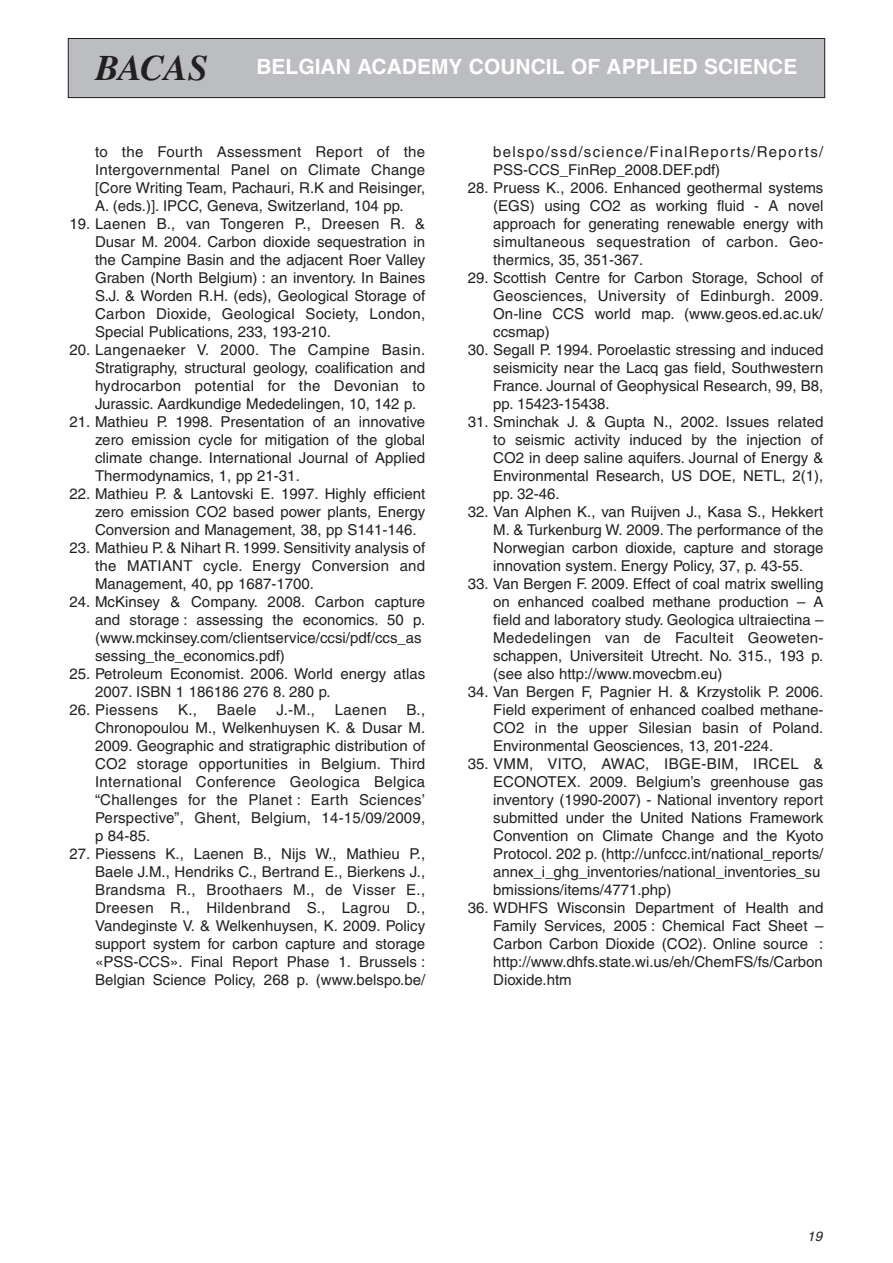
<style>
.page{position:relative;width:893px;height:1263px;background:#fff}
.page>*{position:absolute;margin:0;border:0;box-sizing:border-box;transform-origin:0 0}
.t1{font:italic 700 36px "Times";letter-spacing:-.01em;color:#231f20}
.t2{font:700 21px "Helvetica";color:#fff}
.t3{font:15px/18px "Helvetica";color:#231f20;text-align:justify}
.t4{font:15px/18px "Helvetica";letter-spacing:.09em;color:#231f20}
.t5{font:15px "Helvetica";letter-spacing:.02em;color:#231f20}
.t6{font:italic 13.5px "Helvetica";color:#231f20}
</style>
<div class="page">
<div style="left:68px;top:38px;width:757px;height:60px;background:#bcbdc0"></div>
<div style="left:68px;top:38px;width:757px;height:60px;border:1px solid #231f20"></div>
<h1 class="t1" style="left:95px;top:55px;width:114px">BACAS</h1>
<h2 class="t2" style="left:256px;top:59px;width:543px">BELGIAN ACADEMY COUNCIL OF APPLIED SCIENCE</h2>
<p class="t3" style="left:95px;top:144px;width:332px">to the Fourth Assessment Report of the Intergovernmental Panel on Climate Change [Core Writing Team, Pachauri, R.K and Reisinger, A. (eds.)]. IPCC, Geneva, Switzerland, 104 pp.</p>
<p class="t3" style="left:95px;top:216px;width:332px;text-indent:-26px">19. Laenen B., van Tongeren P., Dreesen R. &amp; Dusar M. 2004. Carbon dioxide sequestration in the Campine Basin and the adjacent Roer Valley Graben (North Belgium) : an inventory. In Baines S.J. &amp; Worden R.H. (eds), Geological Storage of Carbon Dioxide, Geological Society, London, Special Publications, 233, 193-210.</p>
<p class="t3" style="left:95px;top:342px;width:332px;text-indent:-26px">20. Langenaeker V. 2000. The Campine Basin.<br>Stratigraphy, structural geology, coalification and hydrocarbon potential for the Devonian to Jurassic. Aardkundige Mededelingen, 10, 142 p.</p>
<p class="t3" style="left:95px;top:414px;width:332px;text-indent:-26px">21. Mathieu P. 1998. Presentation of an innovative zero emission cycle for mitigation of the global climate change. International Journal of Applied Thermodynamics, 1, pp 21-31.</p>
<p class="t3" style="left:95px;top:486px;width:332px;text-indent:-26px">22. Mathieu P. &amp; Lantovski E. 1997. Highly efficient zero emission CO2 based power plants, Energy Conversion and Management, 38, pp S141-146.</p>
<p class="t3" style="left:95px;top:540px;width:332px;text-indent:-26px">23. Mathieu P. &amp; Nihart R. 1999. Sensitivity analysis of the MATIANT cycle. Energy Conversion and Management, 40, pp 1687-1700.</p>
<p class="t3" style="left:95px;top:594px;width:332px;text-align:left;text-indent:-26px">24. McKinsey &amp; Company. 2008. Carbon capture and storage : assessing the economics. 50 p. (www.mckinsey.com/clientservice/ccsi/pdf/ccs_as sessing_the_economics.pdf)</p>
<p class="t3" style="left:95px;top:666px;width:332px;text-indent:-26px">25. Petroleum Economist. 2006. World energy atlas<br>2007. ISBN 1 186186 276 8. 280 p.</p>
<p class="t5" style="left:70px;top:704px;width:90px">26. Piessens</p>
<p class="t3" style="left:178px;top:702px;width:21px">K.,</p>
<p class="t3" style="left:217px;top:702px;width:41px">Baele</p>
<p class="t3" style="left:276px;top:702px;width:40px">J.-M.,</p>
<p class="t3" style="left:335px;top:702px;width:53px">Laenen</p>
<p class="t3" style="left:95px;top:702px;width:332px;text-indent:311px">B., Chronopoulou M., Welkenhuysen K. &amp; Dusar M.<br>2009. Geographic and stratigraphic distribution of CO2 storage opportunities in Belgium. Third International Conference Geologica Belgica “Challenges for the Planet : Earth Sciences’ Perspective”, Ghent, Belgium, 14-15/09/2009, p 84-85.</p>
<p class="t3" style="left:95px;top:846px;width:332px;text-indent:-26px">27. Piessens K., Laenen B., Nijs W., Mathieu P., Baele J.M., Hendriks C., Bertrand E., Bierkens J., Brandsma R., Broothaers M., de Visser E., Dreesen R., Hildenbrand S., Lagrou D., Vandeginste V. &amp; Welkenhuysen, K. 2009. Policy support system for carbon capture and storage «PSS-CCS». Final Report Phase 1. Brussels :<br>Belgian Science Policy, 268 p. (www.belspo.be/</p>
<p class="t4" style="left:493px;top:144px;width:332px">belspo/ssd/science/FinalReports/Reports/<br>PSS-CCS_FinRep_2008.DEF.pdf)</p>
<p class="t3" style="left:493px;top:180px;width:332px;text-indent:-26px">28. Pruess K., 2006. Enhanced geothermal systems (EGS) using CO2 as working fluid - A novel approach for generating renewable energy with simultaneous sequestration of carbon. Geo&shy;thermics, 35, 351-367.</p>
<p class="t3" style="left:493px;top:270px;width:332px;text-indent:-26px">29. Scottish Centre for Carbon Storage, School of Geosciences, University of Edinburgh. 2009.<br>On-line CCS world map. (www.geos.ed.ac.uk/ ccsmap)</p>
<p class="t3" style="left:493px;top:342px;width:332px;text-indent:-26px">30. Segall P. 1994. Poroelastic stressing and induced seismicity near the Lacq gas field, Southwestern France. Journal of Geophysical Research, 99, B8, pp. 15423-15438.</p>
<p class="t3" style="left:493px;top:414px;width:332px;text-indent:-26px">31. Sminchak J. &amp; Gupta N., 2002. Issues related to seismic activity induced by the injection of CO2 in deep saline aquifers. Journal of Energy &amp; Environmental Research, US DOE, NETL, 2(1), pp. 32-46.</p>
<p class="t3" style="left:493px;top:504px;width:332px;text-indent:-26px">32. Van Alphen K., van Ruijven J., Kasa S., Hekkert M. &amp; Turkenburg W. 2009. The performance of the Norwegian carbon dioxide, capture and storage innovation system. Energy Policy, 37, p. 43-55.</p>
<p class="t3" style="left:493px;top:576px;width:332px;text-indent:-26px">33. Van Bergen F. 2009. Effect of coal matrix swelling on enhanced coalbed methane production – A field and laboratory study. Geologica ultraiectina – Mededelingen van de Faculteit Geoweten&shy;schappen, Universiteit Utrecht. No. 315., 193 p. (see also http://www.movecbm.eu)</p>
<p class="t3" style="left:493px;top:684px;width:332px;text-indent:-26px">34. Van Bergen F, Pagnier H. &amp; Krzystolik P. 2006.<br>Field experiment of enhanced coalbed methane-CO2 in the upper Silesian basin of Poland.<br>Environmental Geosciences, 13, 201-224.</p>
<p class="t3" style="left:493px;top:756px;width:332px;text-align:left;text-indent:-26px">35. VMM, VITO, AWAC, IBGE-BIM, IRCEL &amp; ECONOTEX. 2009. Belgium’s greenhouse gas inventory (1990-2007) - National inventory report submitted under the United Nations Framework Convention on Climate Change and the Kyoto Protocol. 202 p. (http://unfccc.int/national_reports/ annex_i_ghg_inventories/national_inventories_su bmissions/items/4771.php)</p>
<p class="t3" style="left:493px;top:900px;width:332px;text-indent:-26px">36. WDHFS Wisconsin Department of Health and Family Services, 2005 : Chemical Fact Sheet – Carbon Carbon Dioxide (CO2). Online source : http://www.dhfs.state.wi.us/eh/ChemFS/fs/Carbon Dioxide.htm</p>
<p class="t6" style="left:807px;top:1231px;width:17px">19</p>
</div>
